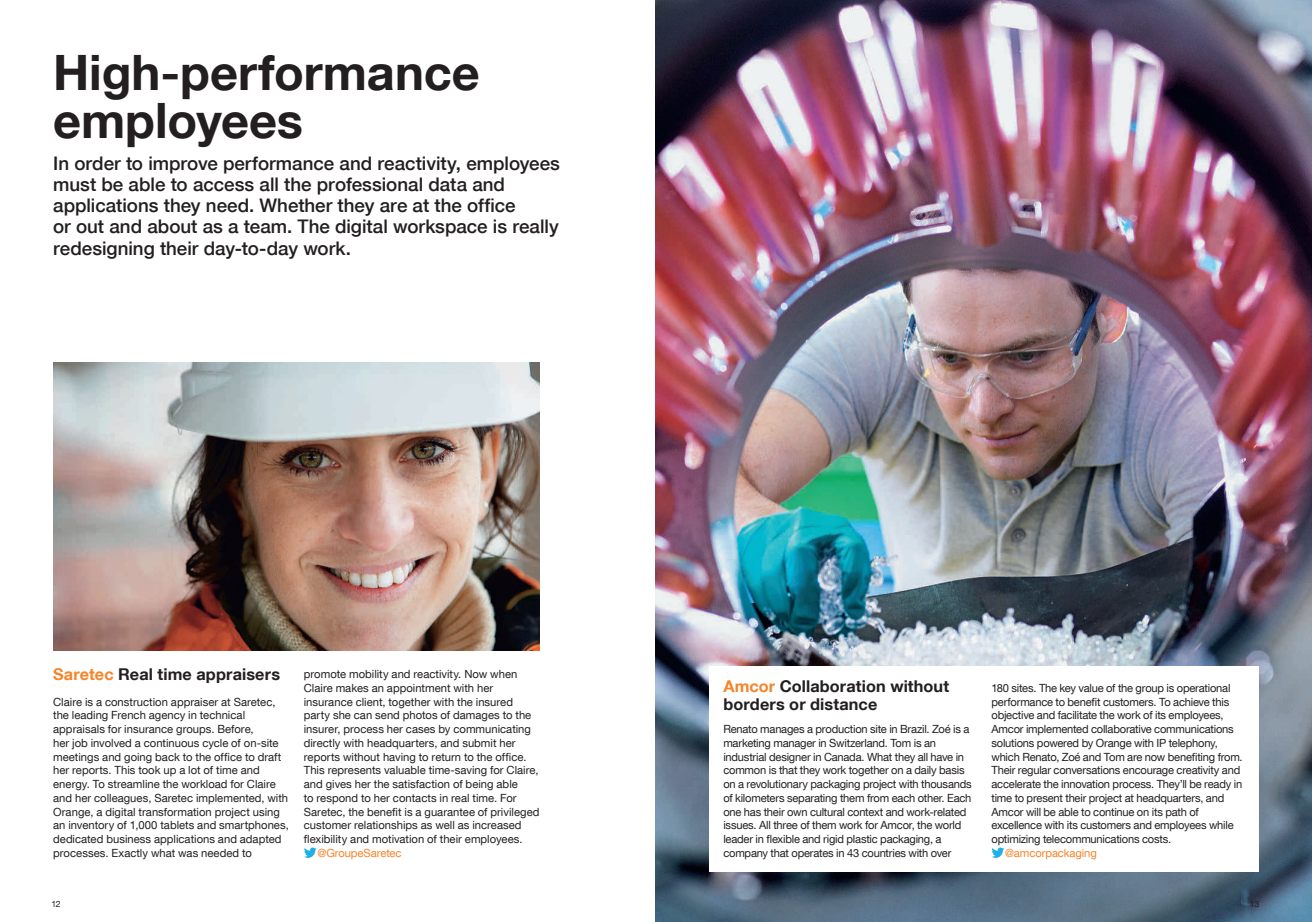
<style>
.page{position:relative;width:1312px;height:922px;background:#fff}
.page>*{position:absolute;margin:0;border:0;box-sizing:border-box;transform-origin:0 0}
.t1{font:700 48.75px/47.9px "Helvetica Neue LT Com";color:#231f20}
.t2{font:500 18.75px/21.2px "Helvetica Neue LT Com";color:#231f20}
.t3{font:700 16.25px/17.5px "Helvetica Neue LT Com";letter-spacing:.005em;color:#231f20}
.t4{font:11.25px/13.8px "Helvetica Neue LT Com";letter-spacing:-.01em;color:#231f20}
.t5{font:11.25px "Helvetica Neue LT Com";letter-spacing:-.01em;color:#f5842a}
.t6{font:8.75px "Helvetica Neue LT Com";color:#231f20}
.s1{color:#f5842a}
</style>
<div class="page">
<img style="left:656px;top:0;width:655px;height:921px">
<img style="left:53px;top:362px;width:486px;height:289px">
<svg style="left:304px;top:847px;width:12px;height:10px"></svg>
<div style="left:709px;top:666px;width:549px;height:206px;background:#fff"></div>
<svg style="left:991px;top:847px;width:13px;height:10px"></svg>
<h1 class="t1" style="left:53px;top:53px;width:428px">High-performance employees</h1>
<p class="t2" style="left:53px;top:154px;width:508px">In order to improve performance and reactivity, employees must be able to access all the professional data and applications they need. Whether they are at the office<br>or out and about as a team. The digital workspace is really redesigning their day-to-day work.</p>
<h3 class="t3" style="left:53px;top:666px;width:228px"><span class="s1">Saretec</span> Real time appraisers</h3>
<p class="t4" style="left:53px;top:695px;width:237px">Claire is a construction appraiser at Saretec, the leading French agency in technical appraisals for insurance groups. Before,<br>her job involved a continuous cycle of on-site meetings and going back to the office to draft her reports. This took up a lot of time and energy. To streamline the workload for Claire and her colleagues, Saretec implemented, with Orange, a digital transformation project using an inventory of 1,000 tablets and smartphones, dedicated business applications and adapted processes. Exactly what was needed to</p>
<p class="t4" style="left:304px;top:668px;width:237px">promote mobility and reactivity. Now when Claire makes an appointment with her insurance client, together with the insured party she can send photos of damages to the insurer, process her cases by communicating directly with headquarters, and submit her reports without having to return to the office.<br>This represents valuable time-saving for Claire, and gives her the satisfaction of being able<br>to respond to her contacts in real time. For Saretec, the benefit is a guarantee of privileged customer relationships as well as increased flexibility and motivation of their employees.</p>
<p class="t5" style="left:317px;top:848px;width:86px">@GroupeSaretec</p>
<h3 class="t3" style="left:723px;top:679px;width:227px"><span class="s1">Amcor</span> Collaboration without borders or distance</h3>
<p class="t4" style="left:723px;top:723px;width:250px">Renato manages a production site in Brazil. Zoé is a marketing manager in Switzerland. Tom is an industrial designer in Canada. What they all have in common is that they work together on a daily basis on a revolutionary packaging project with thousands of kilometers separating them from each other. Each one has their own cultural context and work-related issues. All three of them work for Amcor, the world leader in flexible and rigid plastic packaging, a company that operates in 43 countries with over</p>
<p class="t4" style="left:991px;top:681px;width:253px">180 sites. The key value of the group is operational performance to benefit customers. To achieve this objective and facilitate the work of its employees, Amcor implemented collaborative communications solutions powered by Orange with IP telephony, which Renato, Zoé and Tom are now benefiting from.<br>Their regular conversations encourage creativity and accelerate the innovation process. They’ll be ready in time to present their project at headquarters, and Amcor will be able to continue on its path of excellence with its customers and employees while optimizing telecommunications costs.</p>
<p class="t5" style="left:1004px;top:848px;width:93px">@amcorpackaging</p>
<p class="t6" style="left:51px;top:900px;width:11px">12</p>
<p class="t6" style="left:1249px;top:900px;width:11px">13</p>
</div>
